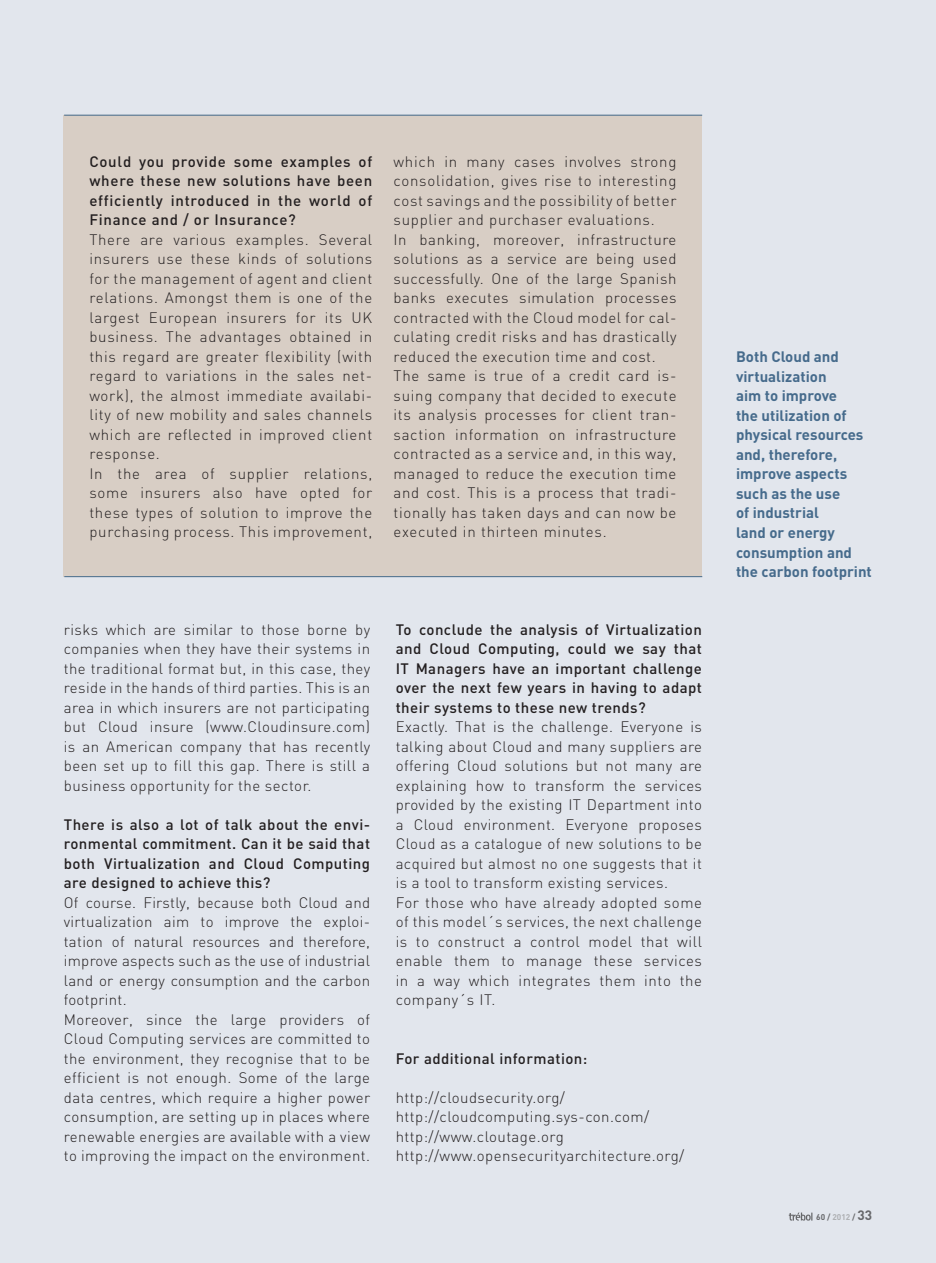
<style>
.page{position:relative;width:936px;height:1263px;background:#fff}
.page>*{position:absolute;margin:0;border:0;box-sizing:border-box;transform-origin:0 0}
.t1{font:300 15px/19.5px "DIN";letter-spacing:.04em;color:#231f20}
.t2{font:300 15px/19.5px "DIN";letter-spacing:.02em;color:#231f20}
.t3{font:500 15px/19.5px "DIN";letter-spacing:.03em;color:#231f20;text-align:justify}
.t4{font:700 15px/19.5px "DIN";color:#466b8c}
.t5{font:700 8.25px "DIN";color:#67686b}
.s1{color:#aeb0b3}
.s2{font-size:13.5px}
</style>
<div class="page">
<div style="left:0;top:0;width:935px;height:1263px;background:#e2e6ed"></div>
<svg style="left:788px;top:1212px;width:24px;height:9px"></svg>
<div style="left:64px;top:115px;width:638px;height:461px;background:#d8cec5"></div>
<hr style="left:64px;top:115px;width:638px;height:1px;background:#466b8c">
<hr style="left:64px;top:576px;width:638px;height:1px;background:#466b8c">
<p class="t3" style="left:89px;top:153px;width:284px">Could you provide some examples of where these new solutions have been efficiently introduced in the world of Finance and / or Insurance?</p>
<p class="t1" style="left:89px;top:231px;width:284px">There are various examples. Several insurers use these kinds of solutions for the management of agent and client relations. Amongst them is one of the largest European insurers for its UK business. The advantages obtained in this regard are greater flexibility (with regard to variations in the sales net&shy;work), the almost immediate availabi&shy;lity of new mobility and sales channels which are reflected in improved client response.<br>In the area of supplier relations, some insurers also have opted for these types of solution to improve the purchasing process. This improvement,</p>
<p class="t1" style="left:393px;top:153px;width:284px">which in many cases involves strong consolidation, gives rise to interesting cost savings and the possibility of better supplier and purchaser evaluations.<br>In banking, moreover, infrastructure solutions as a service are being used successfully. One of the large Spanish banks executes simulation processes contracted with the Cloud model for cal&shy;culating credit risks and has drastically reduced the execution time and cost.<br>The same is true of a credit card is&shy;suing company that decided to execute its analysis processes for client tran&shy;saction information on infrastructure contracted as a service and, in this way, managed to reduce the execution time and cost. This is a process that tradi&shy;tionally has taken days and can now be executed in thirteen minutes.</p>
<p class="t1" style="left:64px;top:621px;width:308px;text-align:justify">risks which are similar to those borne by companies when they have their systems in the traditional format but, in this case, they reside in the hands of third parties. This is an area in which insurers are not participating but Cloud insure (www.Cloudinsure.com) is an American company that has recently been set up to fill this gap. There is still a business opportunity for the sector.</p>
<p class="t3" style="left:64px;top:816px;width:308px">There is also a lot of talk about the envi&shy;ronmental commitment. Can it be said that both Virtualization and Cloud Computing are designed to achieve this?</p>
<p class="t2" style="left:64px;top:894px;width:308px">Of course. Firstly, because both Cloud and virtualization aim to improve the exploi&shy;tation of natural resources and therefore, improve aspects such as the use of industrial land or energy consumption and the carbon footprint.<br>Moreover, since the large providers of Cloud Computing services are committed to the environment, they recognise that to be efficient is not enough. Some of the large data centres, which require a higher power consumption, are setting up in places where renewable energies are available with a view to improving the impact on the environment.</p>
<p class="t3" style="left:395px;top:621px;width:308px">To conclude the analysis of Virtualization and Cloud Computing, could we say that IT Managers have an important challenge over the next few years in having to adapt their systems to these new trends?</p>
<p class="t1" style="left:395px;top:719px;width:308px">Exactly. That is the challenge. Everyone is talking about Cloud and many suppliers are offering Cloud solutions but not many are explaining how to transform the services provided by the existing IT Department into a Cloud environment. Everyone proposes Cloud as a catalogue of new solutions to be acquired but almost no one suggests that it is a tool to transform existing services.<br>For those who have already adopted some of this model´s services, the next challenge is to construct a control model that will enable them to manage these services in a way which integrates them into the company´s IT.</p>
<p class="t3" style="left:395px;top:1050px;width:193px">For additional information:</p>
<p class="t1" style="left:395px;top:1089px;width:290px">http://cloudsecurity.org/ http://cloudcomputing.sys-con.com/ http://www.cloutage.org http://www.opensecurityarchitecture.org/</p>
<p class="t4" style="left:736px;top:349px;width:137px">Both Cloud and virtualization<br>aim to improve<br>the utilization of physical resources and, therefore, improve aspects such as the use<br>of industrial<br>land or energy consumption and the carbon footprint</p>
<p class="t5" style="left:816px;top:1214px;width:57px">60 / <span class="s1">2012</span> / <span class="s2">33</span></p>
</div>
